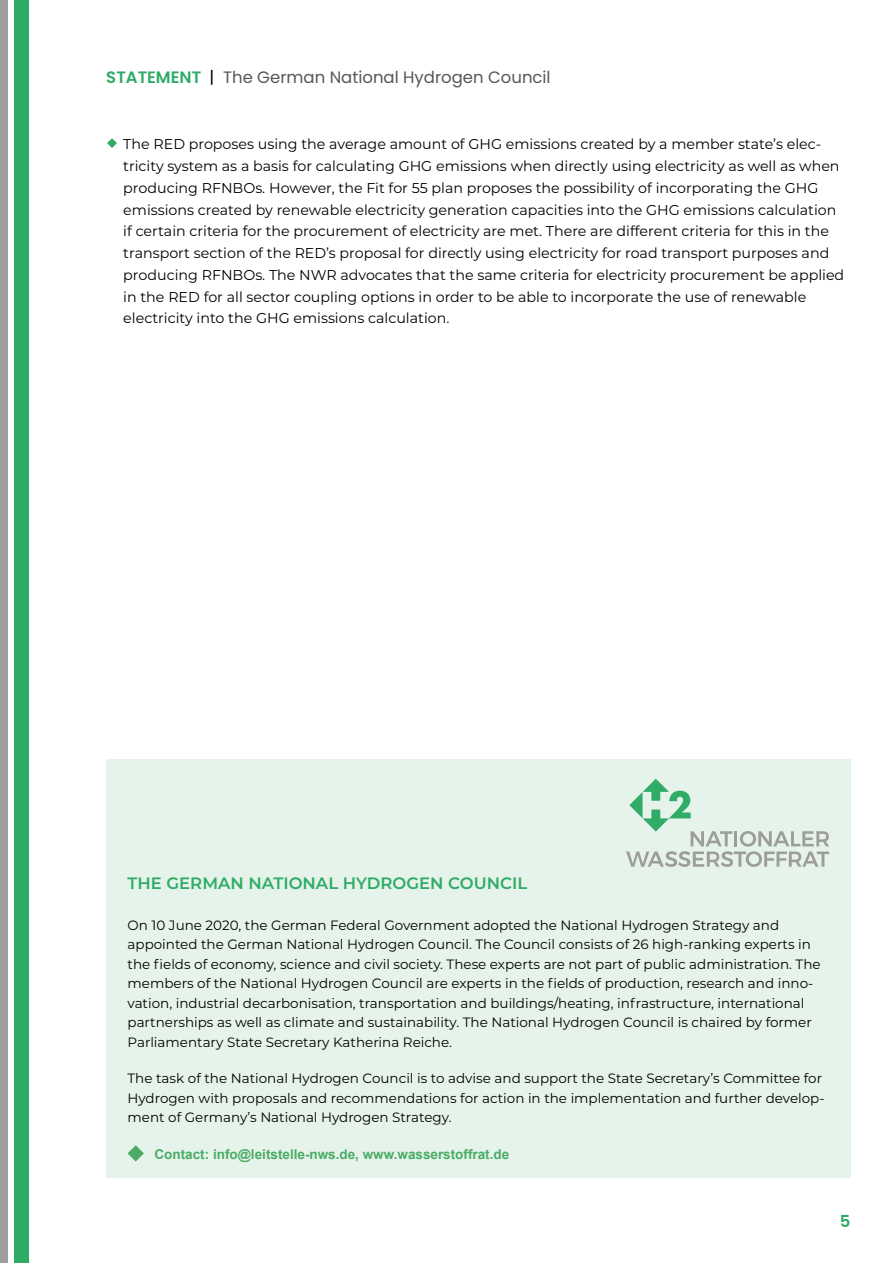
<style>
.page{position:relative;width:893px;height:1263px;background:#fff}
.page>*{position:absolute;margin:0;border:0;box-sizing:border-box;transform-origin:0 0}
.t1{font:16.5px "Poppins";color:#575756}
.Überschrift_Infokasten{font:600 16.5px "Montserrat";color:#2eac66}
.t2{font:600 16.5px "Poppins";color:#2eac66}
.t3{font:14.25px/21.8px "Montserrat";color:#000}
.Fließtext_-_Infokasten{font:13.5px/19.5px "Montserrat";color:#000}
.Fließtext_-_Infokasten-2{font:700 13.5px "Arial";color:#4aac66}
.s1{font-weight:600;color:#2eac66}
.s2{color:#000}
.s3{color:#2eac66}
</style>
<div class="page">
<div style="left:14px;top:0;width:15px;height:1262px;background:#2eac66"></div>
<div style="left:0;top:1px;width:8px;height:1262px;background:#9d9d9c"></div>
<div style="left:106px;top:759px;width:744px;height:419px;background:#e6f3ea"></div>
<svg style="left:626px;top:779px;width:203px;height:88px"></svg>
<svg style="left:128px;top:1145px;width:16px;height:16px"></svg>
<p class="t1" style="left:106px;top:68px;width:446px"><span class="s1">STATEMENT</span> <span class="s2">|</span> The German National Hydrogen Council</p>
<p class="t3" style="left:123px;top:133px;width:722px;text-indent:-17px"><span class="s3">○</span> The RED proposes using the average amount of GHG emissions created by a member state’s elec&shy;tricity system as a basis for calculating GHG emissions when directly using electricity as well as when producing RFNBOs. However, the Fit for 55 plan proposes the possibility of incorporating the GHG emissions created by renewable electricity generation capacities into the GHG emissions calculation if certain criteria for the procurement of electricity are met. There are different criteria for this in the transport section of the RED’s proposal for directly using electricity for road transport purposes and producing RFNBOs. The NWR advocates that the same criteria for electricity procurement be applied in the RED for all sector coupling options in order to be able to incorporate the use of renewable electricity into the GHG emissions calculation.</p>
<h2 class="Überschrift_Infokasten" style="left:128px;top:871px;width:401px">THE GERMAN NATIONAL HYDROGEN COUNCIL</h2>
<p class="Fließtext_-_Infokasten" style="left:128px;top:915px;width:695px">On 10 June 2020, the German Federal Government adopted the National Hydrogen Strategy and appointed the German National Hydrogen Council. The Council consists of 26 high-ranking experts in the fields of economy, science and civil society. These experts are not part of public administration. The members of the National Hydrogen Council are experts in the fields of production, research and inno&shy;vation, industrial decarbonisation, transportation and buildings/heating, infrastructure, international partnerships as well as climate and sustainability. The National Hydrogen Council is chaired by former Parliamentary State Secretary Katherina Reiche.</p>
<p class="Fließtext_-_Infokasten" style="left:128px;top:1068px;width:699px">The task of the National Hydrogen Council is to advise and support the State Secretary’s Committee for<br>Hydrogen with proposals and recommendations for action in the implementation and further develop&shy;ment of Germany’s National Hydrogen Strategy.</p>
<p class="Fließtext_-_Infokasten-2" style="left:155px;top:1145px;width:356px">Contact: info@leitstelle-nws.de, www.wasserstoffrat.de</p>
<p class="t2" style="left:840px;top:1212px;width:12px">5</p>
</div>
